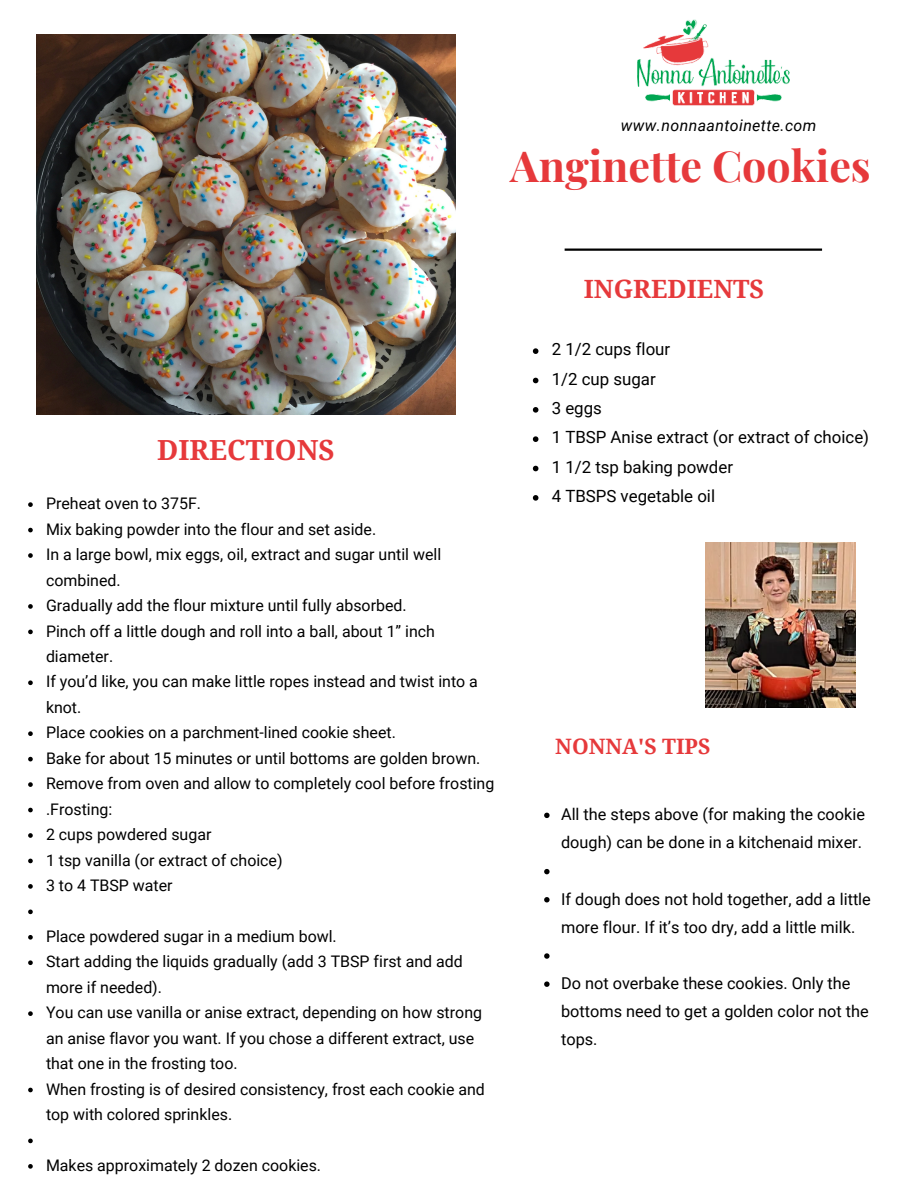
<style>
.page{position:relative;width:918px;height:1188px;background:#fff}
.page>*{position:absolute;margin:0;border:0;box-sizing:border-box;transform-origin:0 0}
.t1{font:700 42.9px "Playfair Display";color:#e6393b}
.t2{font:700 27.75px "Droid Serif";color:#e6393b}
.t3{font:700 25.2px "Droid Serif";color:#e6393b}
.t4{font:700 21.3px "Droid Serif";color:#e6393b}
.t5{font:16.8px "Roboto";color:#000}
.t6{font:16.35px/28.2px "Roboto";color:#000}
.t7{font:15.9px/25.5px "Roboto";color:#000}
.t8{font:italic 15.9px "Roboto";letter-spacing:.025em;color:#000}
</style>
<div class="page">
<img style="left:36px;top:34px;width:420px;height:380px">
<hr style="left:565px;top:249px;width:257px;height:2px;background:#000">
<img style="left:637px;top:19px;width:153px;height:87px">
<img style="left:706px;top:542px;width:149px;height:165px">
<svg style="left:544px;top:813px;width:6px;height:5px"></svg>
<svg style="left:544px;top:869px;width:6px;height:5px"></svg>
<svg style="left:544px;top:897px;width:6px;height:5px"></svg>
<svg style="left:544px;top:953px;width:6px;height:6px"></svg>
<svg style="left:544px;top:981px;width:6px;height:6px"></svg>
<svg style="left:533px;top:348px;width:5px;height:6px"></svg>
<svg style="left:533px;top:378px;width:5px;height:5px"></svg>
<svg style="left:533px;top:407px;width:5px;height:6px"></svg>
<svg style="left:533px;top:436px;width:5px;height:6px"></svg>
<svg style="left:533px;top:466px;width:5px;height:5px"></svg>
<svg style="left:533px;top:495px;width:5px;height:6px"></svg>
<svg style="left:28px;top:502px;width:5px;height:5px"></svg>
<svg style="left:28px;top:528px;width:5px;height:4px"></svg>
<svg style="left:28px;top:553px;width:5px;height:5px"></svg>
<svg style="left:28px;top:604px;width:5px;height:5px"></svg>
<svg style="left:28px;top:630px;width:5px;height:4px"></svg>
<svg style="left:28px;top:680px;width:5px;height:5px"></svg>
<svg style="left:28px;top:731px;width:5px;height:5px"></svg>
<svg style="left:28px;top:757px;width:5px;height:4px"></svg>
<svg style="left:28px;top:782px;width:5px;height:5px"></svg>
<svg style="left:28px;top:808px;width:5px;height:4px"></svg>
<svg style="left:28px;top:833px;width:5px;height:5px"></svg>
<svg style="left:28px;top:859px;width:5px;height:4px"></svg>
<svg style="left:28px;top:884px;width:5px;height:5px"></svg>
<svg style="left:28px;top:910px;width:5px;height:4px"></svg>
<svg style="left:28px;top:935px;width:5px;height:5px"></svg>
<svg style="left:28px;top:960px;width:5px;height:5px"></svg>
<svg style="left:28px;top:1011px;width:5px;height:5px"></svg>
<svg style="left:28px;top:1088px;width:5px;height:4px"></svg>
<svg style="left:28px;top:1139px;width:5px;height:4px"></svg>
<svg style="left:28px;top:1164px;width:5px;height:5px"></svg>
<p class="t8" style="left:621px;top:116px;width:197px">www.nonnaantoinette.com</p>
<p class="t1" style="left:510px;top:136px;width:362px">Anginette Cookies</p>
<p class="t2" style="left:157px;top:434px;width:179px">DIRECTIONS</p>
<p class="t7" style="left:46px;top:491px;width:157px">Preheat oven to 375F.</p>
<p class="t7" style="left:46px;top:517px;width:332px">Mix baking powder into the flour and set aside.</p>
<p class="t7" style="left:46px;top:542px;width:397px">In a large bowl, mix eggs, oil, extract and sugar until well combined.</p>
<p class="t7" style="left:46px;top:593px;width:362px">Gradually add the flour mixture until fully absorbed.</p>
<p class="t7" style="left:46px;top:618px;width:391px">Pinch off a little dough and roll into a ball, about 1” inch diameter.</p>
<p class="t7" style="left:46px;top:669px;width:433px">If you’d like, you can make little ropes instead and twist into a knot.</p>
<p class="t7" style="left:46px;top:720px;width:351px">Place cookies on a parchment-lined cookie sheet.</p>
<p class="t7" style="left:46px;top:746px;width:436px">Bake for about 15 minutes or until bottoms are golden brown.</p>
<p class="t7" style="left:46px;top:771px;width:450px">Remove from oven and allow to completely cool before frosting</p>
<p class="t7" style="left:46px;top:796px;width:68px">.Frosting:</p>
<p class="t7" style="left:46px;top:822px;width:167px">2 cups powdered sugar</p>
<p class="t7" style="left:46px;top:847px;width:238px">1 tsp vanilla (or extract of choice)</p>
<p class="t7" style="left:46px;top:873px;width:128px">3 to 4 TBSP water</p>
<p class="t7" style="left:46px;top:924px;width:292px">Place powdered sugar in a medium bowl.</p>
<p class="t7" style="left:46px;top:949px;width:418px">Start adding the liquids gradually (add 3 TBSP first and add more if needed).</p>
<p class="t7" style="left:46px;top:1000px;width:438px">You can use vanilla or anise extract, depending on how strong an anise flavor you want. If you chose a different extract, use that one in the frosting too.</p>
<p class="t7" style="left:46px;top:1076px;width:440px">When frosting is of desired consistency, frost each cookie and top with colored sprinkles.</p>
<h3 class="t7" style="left:46px;top:1153px;width:277px">Makes approximately 2 dozen cookies.</h3>
<p class="t3" style="left:584px;top:274px;width:182px">INGREDIENTS</p>
<p class="t5" style="left:552px;top:340px;width:120px">2 1/2 cups flour</p>
<p class="t5" style="left:552px;top:369px;width:105px">1/2 cup sugar</p>
<p class="t5" style="left:552px;top:398px;width:52px">3 eggs</p>
<h2 class="t5" style="left:552px;top:428px;width:319px">1 TBSP Anise extract (or extract of choice)</h2>
<p class="t5" style="left:552px;top:457px;width:183px">1 1/2 tsp baking powder</p>
<p class="t5" style="left:552px;top:486px;width:165px">4 TBSPS vegetable oil</p>
<h1 class="t4" style="left:555px;top:735px;width:157px">NONNA'S TIPS</h1>
<p class="t6" style="left:561px;top:801px;width:305px">All the steps above (for making the cookie dough) can be done in a kitchenaid mixer.</p>
<p class="t6" style="left:561px;top:885px;width:311px">If dough does not hold together, add a little more flour. If it’s too dry, add a little milk.</p>
<p class="t6" style="left:561px;top:969px;width:309px">Do not overbake these cookies. Only the bottoms need to get a golden color not the tops.</p>
</div>
